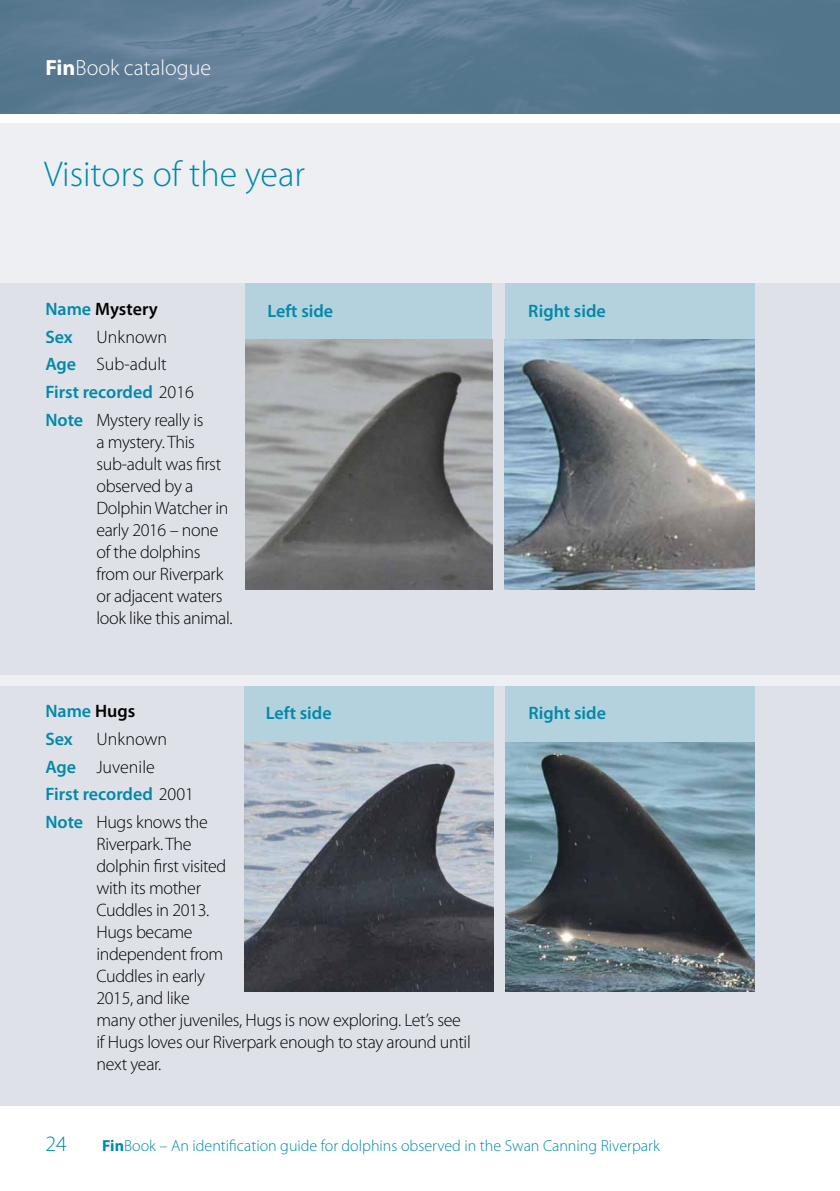
<style>
.page{position:relative;width:840px;height:1191px;background:#fff}
.page>*{position:absolute;margin:0;border:0;box-sizing:border-box;transform-origin:0 0}
.t1{font:300 36px "Myriad Pro";color:#0089a8}
.t2{font:300 22px "Myriad Pro";color:#fff}
.t3{font:300 22px "Myriad Pro";color:#0089a8}
.t4{font:300 18px/22px "Myriad Pro";letter-spacing:-.02em;color:#000}
.t5{font:600 18px/27.6px "Myriad Pro";color:#0089a8}
.t6{font:300 18px/27.6px "Myriad Pro";color:#000}
.t7{font:300 16px "Myriad Pro";color:#0089a8}
.s1{font-weight:700}
.s2{color:#000}
.s3{font-weight:600;color:#0089a8}
</style>
<div class="page">
<img style="left:0;top:0;width:839px;height:113px">
<div style="left:0;top:124px;width:839px;height:982px;background:#eeeff3"></div>
<div style="left:0;top:283px;width:839px;height:391px;background:#dee1e8"></div>
<div style="left:0;top:686px;width:839px;height:420px;background:#dee1e8"></div>
<div style="left:504px;top:283px;width:250px;height:306px;background:#b4d1de"></div>
<div style="left:505px;top:686px;width:249px;height:305px;background:#b4d1de"></div>
<div style="left:245px;top:283px;width:247px;height:306px;background:#b4d1de"></div>
<div style="left:244px;top:686px;width:249px;height:305px;background:#b4d1de"></div>
<img style="left:245px;top:340px;width:247px;height:249px">
<img style="left:244px;top:742px;width:249px;height:249px">
<img style="left:504px;top:340px;width:250px;height:249px">
<img style="left:505px;top:742px;width:249px;height:249px">
<p class="t2" style="left:45px;top:55px;width:167px"><span class="s1">Fin</span>Book catalogue</p>
<h1 class="t1" style="left:44px;top:152px;width:262px">Visitors of the year</h1>
<p class="t5" style="left:45px;top:295px;width:114px">Name <span class="s2">Mystery<br></span>Sex</p>
<p class="t4" style="left:45px;top:323px;width:159px;line-height:27.6px;text-indent:51px">Unknown<br><span class="s3">Age</span> Sub-adult<br><span class="s3">First recorded</span> 2016<br><span class="s3">Note</span> Mystery really is</p>
<p class="t4" style="left:96px;top:430px;width:137px">a mystery. This sub-adult was first observed by a<br>Dolphin Watcher in early 2016 – none of the dolphins from our Riverpark or adjacent waters look like this animal.</p>
<p class="t5" style="left:267px;top:296px;width:67px">Left side</p>
<p class="t5" style="left:45px;top:697px;width:91px">Name <span class="s2">Hugs<br></span>Sex</p>
<p class="t5" style="left:265px;top:699px;width:67px">Left side</p>
<p class="t6" style="left:45px;top:725px;width:164px;text-indent:51px">Unknown<br><span class="s3">Age</span> Juvenile<br><span class="s3">First recorded</span> 2001<br><span class="s3">Note</span> Hugs knows the</p>
<p class="t4" style="left:96px;top:833px;width:375px">Riverpark. The<br>dolphin first visited<br>with its mother<br>Cuddles in 2013.<br>Hugs became<br>independent from<br>Cuddles in early<br>2015, and like<br>many other juveniles, Hugs is now exploring. Let’s see if Hugs loves our Riverpark enough to stay around until next year.</p>
<p class="t5" style="left:528px;top:296px;width:79px">Right side</p>
<p class="t5" style="left:528px;top:699px;width:79px">Right side</p>
<p class="t3" style="left:45px;top:1130px;width:23px">24</p>
<p class="t7" style="left:102px;top:1135px;width:559px"><span class="s1">Fin</span>Book – An identification guide for dolphins observed in the Swan Canning Riverpark</p>
</div>
